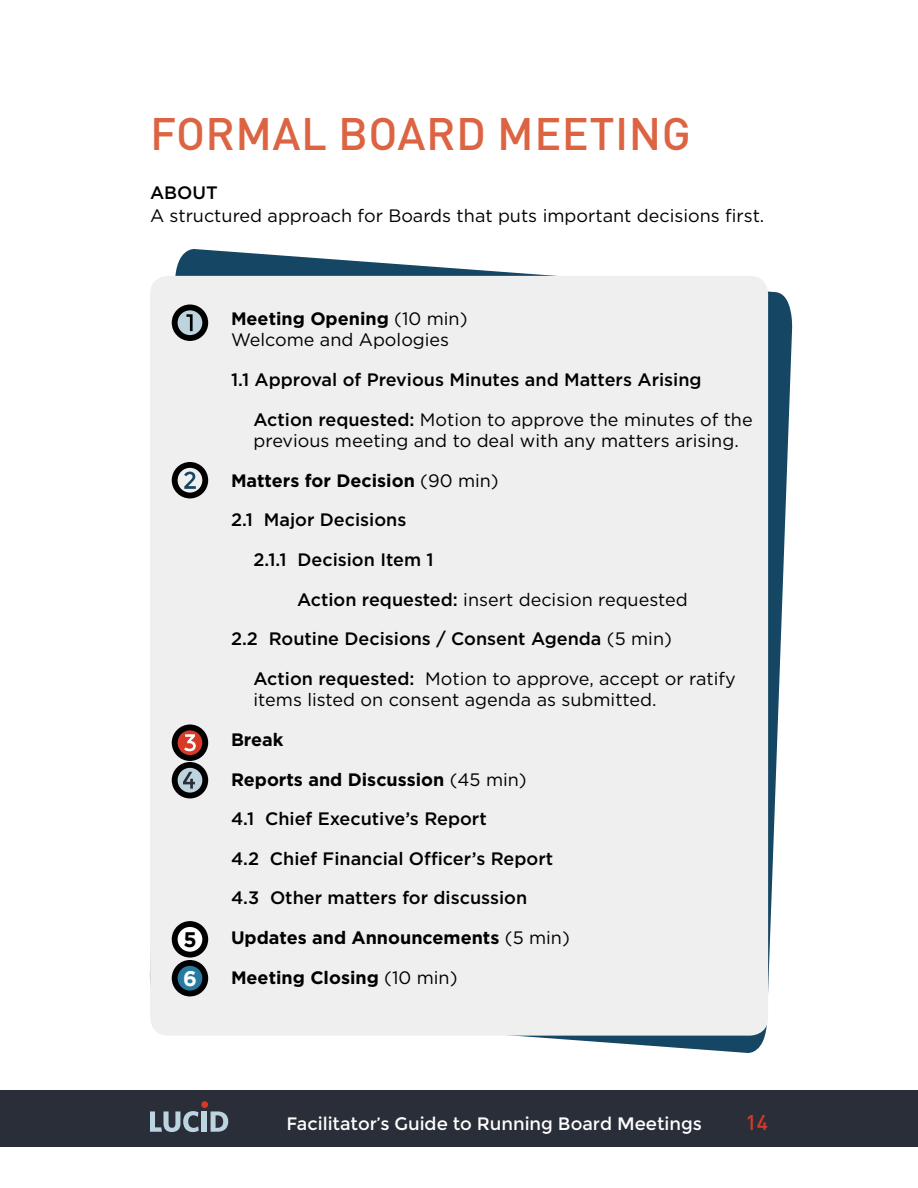
<style>
.page{position:relative;width:918px;height:1188px;background:#fff}
.page>*{position:absolute;margin:0;border:0;box-sizing:border-box;transform-origin:0 0}
.t1{font:500 45px "DIN Pro";letter-spacing:.01em;color:#dc6442}
.t2{font:500 21px "DIN";color:#d73b27}
.t3{font:700 21px "Gotham";color:#000}
.t4{font:700 21px "Gotham";color:#fff}
.t5{font:500 18px/39.6px "Gotham";color:#000}
.t6{font:18px/21.6px "Gotham";color:#000}
.t7{font:700 18px/39.6px "Gotham";color:#000}
.t8{font:18px "Montserrat";color:#fff}
.s1{font-weight:700}
.s2{font-weight:500}
.s3{font-weight:400}
</style>
<div class="page">
<div style="left:0;top:1090px;width:918px;height:58px;background:#2a2e39"></div>
<svg style="left:150px;top:1111px;width:49px;height:21px"></svg>
<div style="left:202px;top:1111px;width:5px;height:21px;background:#bcd4df"></div>
<svg style="left:211px;top:1111px;width:17px;height:21px"></svg>
<div style="left:201px;top:1101px;width:7px;height:7px;background:#d63a27;border-radius:50%"></div>
<svg style="left:149px;top:249px;width:644px;height:804px"></svg>
<div style="left:150px;top:276px;width:618px;height:760px;background:#efefef;border-radius:18px"></div>
<div style="left:172px;top:305px;width:36px;height:36px;background:#000;border-radius:50%"></div>
<div style="left:178px;top:310px;width:24px;height:25px;background:#bdd4de;border-radius:50%"></div>
<svg style="left:186px;top:314px;width:7px;height:17px"></svg>
<div style="left:172px;top:462px;width:36px;height:36px;background:#000;border-radius:50%"></div>
<div style="left:178px;top:468px;width:24px;height:25px;background:#efefef;border-radius:50%"></div>
<svg style="left:184px;top:472px;width:12px;height:17px"></svg>
<svg style="left:172px;top:724px;width:36px;height:37px"></svg>
<div style="left:178px;top:730px;width:24px;height:25px;background:#d73b27;border-radius:50%"></div>
<svg style="left:184px;top:734px;width:12px;height:17px"></svg>
<div style="left:172px;top:762px;width:36px;height:36px;background:#000;border-radius:50%"></div>
<div style="left:178px;top:768px;width:24px;height:25px;background:#bdd4de;border-radius:50%"></div>
<svg style="left:183px;top:772px;width:12px;height:17px"></svg>
<svg style="left:172px;top:921px;width:36px;height:37px"></svg>
<div style="left:178px;top:927px;width:24px;height:25px;background:#fff;border-radius:50%"></div>
<div style="left:172px;top:960px;width:36px;height:36px;background:#000;border-radius:50%"></div>
<div style="left:178px;top:966px;width:24px;height:25px;background:#287ba0;border-radius:50%"></div>
<h1 class="t1" style="left:150px;top:103px;width:542px">FORMAL BOARD MEETING</h1>
<p class="t5" style="left:150px;top:173px;width:69px">ABOUT</p>
<p class="t6" style="left:150px;top:204px;width:616px">A structured approach for Boards that puts important decisions first.</p>
<p class="t3" style="left:183px;top:927px;width:15px">5</p>
<p class="t4" style="left:183px;top:966px;width:15px">6</p>
<p class="t6" style="left:231px;top:307px;width:238px"><span class="s1">Meeting Opening</span> (10 min)<br>Welcome and Apologies</p>
<p class="t5" style="left:231px;top:359px;width:472px">1.1 Approval of Previous Minutes and Matters Arising</p>
<p class="t6" style="left:254px;top:408px;width:501px"><span class="s2">Action requested:</span> Motion to approve the minutes of the previous meeting and to deal with any matters arising.</p>
<p class="t7" style="left:231px;top:460px;width:269px">Matters for Decision <span class="s3">(90 min)</span></p>
<p class="t5" style="left:231px;top:500px;width:177px">2.1 Major Decisions</p>
<p class="t5" style="left:254px;top:539px;width:182px">2.1.1 Decision Item 1</p>
<p class="t5" style="left:231px;top:579px;width:458px;text-indent:66px">Action requested: <span class="s3">insert decision requested<br></span>2.2 Routine Decisions / Consent Agenda <span class="s3">(5 min)</span></p>
<p class="t6" style="left:254px;top:667px;width:484px"><span class="s2">Action requested:</span> Motion to approve, accept or ratify items listed on consent agenda as submitted.</p>
<p class="t7" style="left:231px;top:719px;width:297px">Break<br>Reports and Discussion <span class="s3">(45 min)</span></p>
<p class="t5" style="left:231px;top:799px;width:257px">4.1 Chief Executive’s Report</p>
<p class="t5" style="left:231px;top:838px;width:340px">4.2 Chief Financial Officer’s Report<br>4.3 Other matters for discussion<br><span class="s1">Updates and Announcements</span> <span class="s3">(5 min)</span></p>
<p class="t7" style="left:231px;top:957px;width:228px">Meeting Closing <span class="s3">(10 min)</span></p>
<p class="t8" style="left:286px;top:1113px;width:417px">Facilitator’s Guide to Running Board Meetings</p>
<p class="t2" style="left:746px;top:1109px;width:24px">14</p>
</div>
